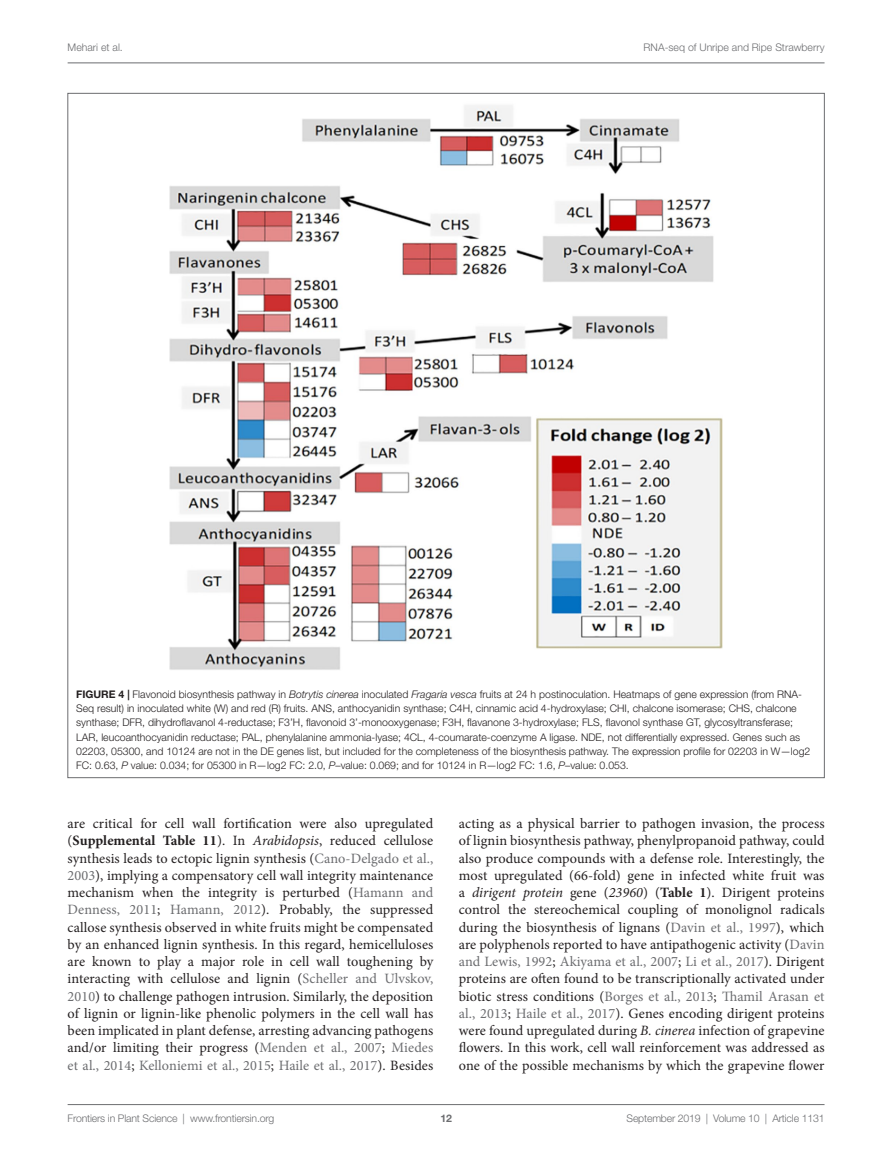
<style>
.page{position:relative;width:893px;height:1170px;background:#fff}
.page>*{position:absolute;margin:0;border:0;box-sizing:border-box;transform-origin:0 0}
.T{font:14.25px/17.2px "Minion Pro";letter-spacing:.005em;color:#231f20;text-align:justify}
.FC{font:300 10.5px/14.2px "Helvetica Neue LT Std";color:#231f20}
.t1{font:300 10.5px "Helvetica Neue LT Std";letter-spacing:-.015em;color:#6c6d70}
.t2{font:700 10.5px "Helvetica Neue LT Std";color:#6c6d70}
.s1{font-weight:700}
.s2{font-style:italic}
.s3{color:#6c6d70}
</style>
<div class="page">
<hr style="left:68px;top:63px;width:756px;height:1px;background:#6c6d70">
<hr style="left:68px;top:1104px;width:756px;height:1px;background:#6c6d70">
<img style="left:170px;top:105px;width:552px;height:565px">
<p class="t1" style="left:68px;top:41px;width:57px">Mehari et al.</p>
<p class="t1" style="left:644px;top:41px;width:182px">RNA-seq of Unripe and Ripe Strawberry</p>
<p class="FC" style="left:76px;top:686px;width:736px"><span class="s1">FIGURE 4 |</span> Flavonoid biosynthesis pathway in <span class="s2">Botrytis cinerea</span> inoculated <span class="s2">Fragaria vesca</span> fruits at 24 h postinoculation. Heatmaps of gene expression (from RNA-Seq result) in inoculated white (W) and red (R) fruits. ANS, anthocyanidin synthase; C4H, cinnamic acid 4-hydroxylase; CHI, chalcone isomerase; CHS, chalcone synthase; DFR, dihydroflavanol 4-reductase; F3’H, flavonoid 3’-monooxygenase; F3H, flavanone 3-hydroxylase; FLS, flavonol synthase GT, glycosyltransferase; LAR, leucoanthocyanidin reductase; PAL, phenylalanine ammonia-lyase; 4CL, 4-coumarate-coenzyme A ligase. NDE, not differentially expressed. Genes such as 02203, 05300, and 10124 are not in the DE genes list, but included for the completeness of the biosynthesis pathway. The expression profile for 02203 in W—log2<br>FC: 0.63, <span class="s2">P</span> value: 0.034; for 05300 in R—log2 FC: 2.0, <span class="s2">P</span>–value: 0.069; and for 10124 in R—log2 FC: 1.6, <span class="s2">P</span>–value: 0.053.</p>
<p class="T" style="left:68px;top:814px;width:367px">are critical for cell wall fortification were also upregulated (<span class="s1">Supplemental Table 11</span>). In <span class="s2">Arabidopsis</span>, reduced cellulose synthesis leads to ectopic lignin synthesis (<span class="s3">Cano-Delgado et al., 2003</span>), implying a compensatory cell wall integrity maintenance mechanism when the integrity is perturbed (<span class="s3">Hamann and Denness, 2011</span>; <span class="s3">Hamann, 2012</span>). Probably, the suppressed callose synthesis observed in white fruits might be compensated by an enhanced lignin synthesis. In this regard, hemicelluloses are known to play a major role in cell wall toughening by interacting with cellulose and lignin (<span class="s3">Scheller and Ulvskov, 2010</span>) to challenge pathogen intrusion. Similarly, the deposition of lignin or lignin-like phenolic polymers in the cell wall has been implicated in plant defense, arresting advancing pathogens and/or limiting their progress (<span class="s3">Menden et al., 2007</span>; <span class="s3">Miedes et al., 2014</span>; <span class="s3">Kelloniemi et al., 2015</span>; <span class="s3">Haile et al., 2017</span>). Besides</p>
<p class="T" style="left:459px;top:814px;width:367px">acting as a physical barrier to pathogen invasion, the process of lignin biosynthesis pathway, phenylpropanoid pathway, could also produce compounds with a defense role. Interestingly, the most upregulated (66-fold) gene in infected white fruit was a <span class="s2">dirigent protein</span> gene (<span class="s2">23960</span>) (<span class="s1">Table 1</span>). Dirigent proteins control the stereochemical coupling of monolignol radicals during the biosynthesis of lignans (<span class="s3">Davin et al., 1997</span>), which are polyphenols reported to have antipathogenic activity (<span class="s3">Davin and Lewis, 1992</span>; <span class="s3">Akiyama et al., 2007</span>; <span class="s3">Li et al., 2017</span>). Dirigent proteins are often found to be transcriptionally activated under biotic stress conditions (<span class="s3">Borges et al., 2013</span>; <span class="s3">Thamil Arasan et al., 2013</span>; <span class="s3">Haile et al., 2017</span>). Genes encoding dirigent proteins were found upregulated during <span class="s2">B. cinerea</span> infection of grapevine flowers. In this work, cell wall reinforcement was addressed as one of the possible mechanisms by which the grapevine flower</p>
<p class="t1" style="left:68px;top:1111px;width:208px">Frontiers in Plant Science | www.frontiersin.org</p>
<p class="t2" style="left:440px;top:1111px;width:13px">12</p>
<p class="t1" style="left:627px;top:1111px;width:199px">September 2019 | Volume 10 | Article 1131</p>
</div>
